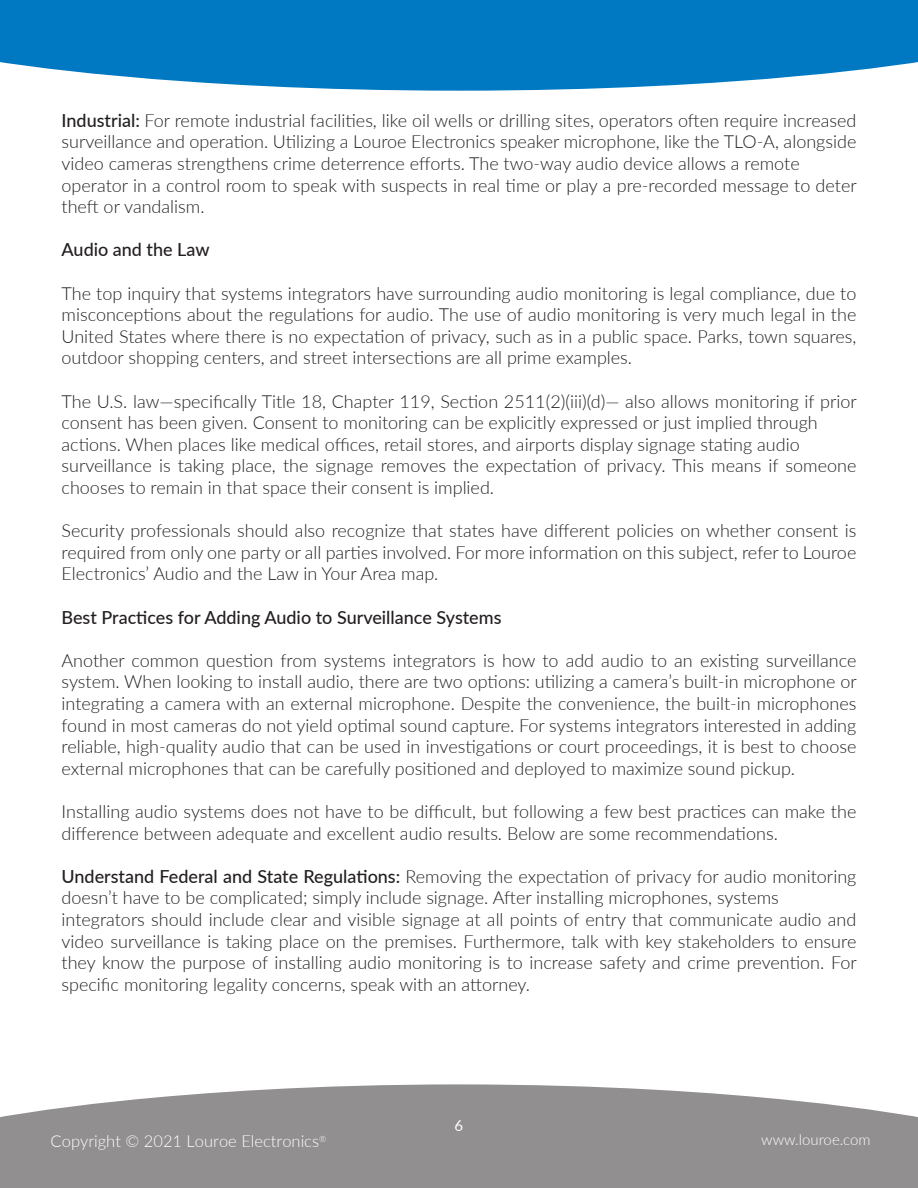
<style>
.page{position:relative;width:918px;height:1188px;background:#fff}
.page>*{position:absolute;margin:0;border:0;box-sizing:border-box;transform-origin:0 0}
.t1{font:300 18px/21.6px "Lato";color:#231f20;text-align:justify}
.t2{font:500 18px "Lato";color:#231f20}
.t3{font:300 16.5px "Lato";color:#fff}
.t4{font:300 15px "Lato";color:#fff}
.t5{font:15px "Lato";color:#fff}
.s1{font-weight:500}
</style>
<div class="page">
<svg style="left:0;top:0;width:918px;height:91px;fill:#0079c2"></svg>
<svg style="left:0;top:1084px;width:918px;height:104px;fill:#918f8f"></svg>
<p class="t1" style="left:62px;top:109px;width:796px"><span class="s1">Industrial:</span> For remote industrial facilities, like oil wells or drilling sites, operators often require increased surveillance and operation. Utilizing a Louroe Electronics speaker microphone, like the TLO-A, alongside video cameras strengthens crime deterrence efforts. The two-way audio device allows a remote</p>
<p class="t1" style="left:62px;top:174px;width:797px">operator in a control room to speak with suspects in real time or play a pre-recorded message to deter theft or vandalism.</p>
<p class="t2" style="left:62px;top:237px;width:150px">Audio and the Law</p>
<p class="t1" style="left:62px;top:282px;width:796px">The top inquiry that systems integrators have surrounding audio monitoring is legal compliance, due to misconceptions about the regulations for audio. The use of audio monitoring is very much legal in the United States where there is no expectation of privacy, such as in a public space. Parks, town squares, outdoor shopping centers, and street intersections are all prime examples.</p>
<p class="t1" style="left:62px;top:390px;width:797px">The U.S. law—specifically Title 18, Chapter 119, Section 2511(2)(iii)(d)— also allows monitoring if prior consent has been given. Consent to monitoring can be explicitly expressed or just implied through</p>
<p class="t1" style="left:62px;top:433px;width:740px">actions. When places like medical offices, retail stores, and airports display signage stating audio</p>
<p class="t1" style="left:62px;top:454px;width:796px">surveillance is taking place, the signage removes the expectation of privacy. This means if someone chooses to remain in that space their consent is implied.</p>
<p class="t1" style="left:62px;top:519px;width:796px">Security professionals should also recognize that states have different policies on whether consent is required from only one party or all parties involved. For more information on this subject, refer to Louroe Electronics’ Audio and the Law in Your Area map.</p>
<p class="t2" style="left:62px;top:604px;width:441px">Best Practices for Adding Audio to Surveillance Systems</p>
<p class="t1" style="left:62px;top:649px;width:797px">Another common question from systems integrators is how to add audio to an existing surveillance system. When looking to install audio, there are two options: utilizing a camera’s built-in microphone or integrating a camera with an external microphone. Despite the convenience, the built-in microphones found in most cameras do not yield optimal sound capture. For systems integrators interested in adding reliable, high-quality audio that can be used in investigations or court proceedings, it is best to choose external microphones that can be carefully positioned and deployed to maximize sound pickup.</p>
<p class="t1" style="left:62px;top:800px;width:796px">Installing audio systems does not have to be difficult, but following a few best practices can make the difference between adequate and excellent audio results. Below are some recommendations.</p>
<p class="t1" style="left:62px;top:865px;width:796px"><span class="s1">Understand Federal and State Regulations:</span> Removing the expectation of privacy for audio monitoring doesn’t have to be complicated; simply include signage. After installing microphones, systems</p>
<p class="t1" style="left:62px;top:908px;width:797px">integrators should include clear and visible signage at all points of entry that communicate audio and video surveillance is taking place on the premises. Furthermore, talk with key stakeholders to ensure they know the purpose of installing audio monitoring is to increase safety and crime prevention. For specific monitoring legality concerns, speak with an attorney.</p>
<p class="t5" style="left:455px;top:1114px;width:10px">6</p>
<p class="t3" style="left:51px;top:1129px;width:277px">Copyright © 2021 Louroe Electronics<sup>®</sup></p>
<p class="t4" style="left:761px;top:1129px;width:111px">www.louroe.com</p>
</div>
